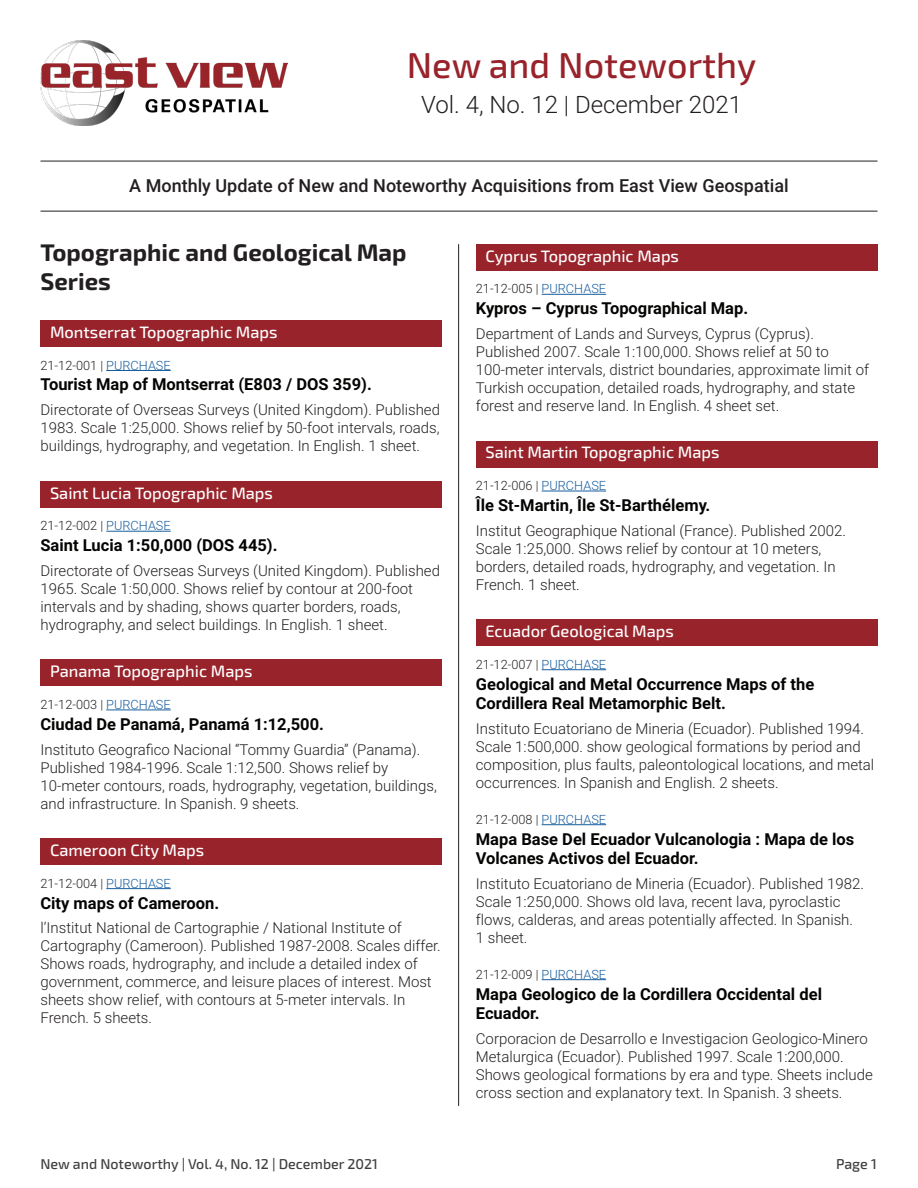
<style>
.page{position:relative;width:918px;height:1188px;background:#fff}
.page>*{position:absolute;margin:0;border:0;box-sizing:border-box;transform-origin:0 0}
.t1{font:500 36px "Exo 2.0";color:#98232b}
.t2{font:700 24px/28.8px "Exo 2.0";color:#231f20}
.t3{font:300 24px "Roboto";color:#231f20}
.t4{font:500 18px "Roboto";color:#231f20}
.t5{font:700 16.5px/19.8px "Roboto";color:#040503}
.t6{font:500 16.5px "Exo 2.0";color:#fff}
.t7{font:300 15px/18px "Roboto";color:#231f20}
.t8{font:500 14.25px "Exo 2.0";color:#3e3e3f}
.t9{font:300 12.75px "Roboto";color:#231f20}
.s1{color:#175d9e}
</style>
<div class="page">
<hr style="left:40px;top:161px;width:838px;height:1px;background:#231f20">
<hr style="left:40px;top:211px;width:838px;height:1px;background:#231f20">
<hr style="left:458px;top:244px;width:1px;height:862px;background:#231f20">
<hr style="left:106px;top:370px;width:65px;height:1px;background:#175d9e">
<hr style="left:106px;top:531px;width:65px;height:1px;background:#175d9e">
<hr style="left:106px;top:710px;width:65px;height:1px;background:#175d9e">
<hr style="left:106px;top:888px;width:65px;height:1px;background:#175d9e">
<div style="left:40px;top:320px;width:402px;height:27px;background:#98232b"></div>
<div style="left:40px;top:481px;width:402px;height:26px;background:#98232b"></div>
<div style="left:40px;top:660px;width:402px;height:26px;background:#98232b"></div>
<div style="left:40px;top:838px;width:402px;height:27px;background:#98232b"></div>
<hr style="left:542px;top:294px;width:64px;height:1px;background:#175d9e">
<hr style="left:542px;top:491px;width:64px;height:1px;background:#175d9e">
<hr style="left:542px;top:669px;width:64px;height:1px;background:#175d9e">
<hr style="left:542px;top:824px;width:64px;height:1px;background:#175d9e">
<hr style="left:542px;top:979px;width:64px;height:1px;background:#175d9e">
<div style="left:476px;top:244px;width:401px;height:27px;background:#98232b"></div>
<div style="left:476px;top:441px;width:401px;height:26px;background:#98232b"></div>
<div style="left:476px;top:620px;width:401px;height:26px;background:#98232b"></div>
<img style="left:40px;top:40px;width:248px;height:85px">
<p class="t1" style="left:407px;top:44px;width:351px">New and Noteworthy</p>
<p class="t3" style="left:421px;top:88px;width:322px">Vol. 4, No. 12 | December 2021</p>
<p class="t4" style="left:129px;top:173px;width:661px">A Monthly Update of New and Noteworthy Acquisitions from East View Geospatial</p>
<p class="t2" style="left:40px;top:239px;width:368px">Topographic and Geological Map<br>Series</p>
<p class="t6" style="left:50px;top:322px;width:229px">Montserrat Topographic Maps</p>
<p class="t9" style="left:40px;top:356px;width:132px">21-12-001 | <span class="s1">PURCHASE</span></p>
<p class="t5" style="left:40px;top:374px;width:333px">Tourist Map of Montserrat (E803 / DOS 359).</p>
<p class="t7" style="left:40px;top:400px;width:401px;text-align:justify">Directorate of Overseas Surveys (United Kingdom). Published 1983. Scale 1:25,000. Shows relief by 50-foot intervals, roads, buildings, hydrography, and vegetation. In English. 1 sheet.</p>
<p class="t6" style="left:50px;top:483px;width:224px">Saint Lucia Topographic Maps</p>
<p class="t9" style="left:40px;top:517px;width:132px">21-12-002 | <span class="s1">PURCHASE</span></p>
<p class="t5" style="left:40px;top:535px;width:239px">Saint Lucia 1:50,000 (DOS 445).</p>
<p class="t7" style="left:40px;top:561px;width:401px">Directorate of Overseas Surveys (United Kingdom). Published 1965. Scale 1:50,000. Shows relief by contour at 200-foot intervals and by shading, shows quarter borders, roads, hydrography, and select buildings. In English. 1 sheet.</p>
<p class="t6" style="left:50px;top:662px;width:204px">Panama Topographic Maps</p>
<p class="t9" style="left:40px;top:696px;width:132px">21-12-003 | <span class="s1">PURCHASE</span></p>
<p class="t5" style="left:40px;top:713px;width:285px">Ciudad De Panamá, Panamá 1:12,500.</p>
<p class="t7" style="left:40px;top:740px;width:398px">Instituto Geografico Nacional “Tommy Guardia” (Panama).<br>Published 1984-1996. Scale 1:12,500. Shows relief by 10-meter contours, roads, hydrography, vegetation, buildings, and infrastructure. In Spanish. 9 sheets.</p>
<p class="t6" style="left:50px;top:841px;width:156px">Cameroon City Maps</p>
<p class="t9" style="left:40px;top:874px;width:132px">21-12-004 | <span class="s1">PURCHASE</span></p>
<p class="t5" style="left:40px;top:892px;width:180px">City maps of Cameroon.</p>
<p class="t7" style="left:40px;top:918px;width:402px">l’Institut National de Cartographie / National Institute of Cartography (Cameroon). Published 1987-2008. Scales differ.<br>Shows roads, hydrography, and include a detailed index of government, commerce, and leisure places of interest. Most sheets show relief, with contours at 5-meter intervals. In French. 5 sheets.</p>
<p class="t6" style="left:485px;top:246px;width:195px">Cyprus Topographic Maps</p>
<p class="t9" style="left:476px;top:280px;width:132px">21-12-005 | <span class="s1">PURCHASE</span></p>
<p class="t5" style="left:476px;top:298px;width:274px">Kypros – Cyprus Topographical Map.</p>
<p class="t7" style="left:476px;top:324px;width:395px">Department of Lands and Surveys, Cyprus (Cyprus).<br>Published 2007. Scale 1:100,000. Shows relief at 50 to 100-meter intervals, district boundaries, approximate limit of Turkish occupation, detailed roads, hydrography, and state forest and reserve land. In English. 4 sheet set.</p>
<p class="t6" style="left:485px;top:443px;width:236px">Saint Martin Topographic Maps</p>
<p class="t9" style="left:476px;top:477px;width:132px">21-12-006 | <span class="s1">PURCHASE</span></p>
<p class="t5" style="left:476px;top:495px;width:236px">Île St-Martin, Île St-Barthélemy.</p>
<p class="t7" style="left:476px;top:521px;width:372px">Institut Geographique National (France). Published 2002.<br>Scale 1:25,000. Shows relief by contour at 10 meters, borders, detailed roads, hydrography, and vegetation. In French. 1 sheet.</p>
<p class="t6" style="left:485px;top:622px;width:190px">Ecuador Geological Maps</p>
<p class="t9" style="left:476px;top:655px;width:132px">21-12-007 | <span class="s1">PURCHASE</span></p>
<p class="t5" style="left:476px;top:673px;width:340px">Geological and Metal Occurrence Maps of the<br>Cordillera Real Metamorphic Belt.</p>
<p class="t7" style="left:476px;top:719px;width:400px">Instituto Ecuatoriano de Mineria (Ecuador). Published 1994.<br>Scale 1:500,000. show geological formations by period and composition, plus faults, paleontological locations, and metal occurrences. In Spanish and English. 2 sheets.</p>
<p class="t9" style="left:476px;top:810px;width:132px">21-12-008 | <span class="s1">PURCHASE</span></p>
<p class="t5" style="left:476px;top:828px;width:380px">Mapa Base Del Ecuador Vulcanologia : Mapa de los<br>Volcanes Activos del Ecuador.</p>
<p class="t7" style="left:476px;top:874px;width:390px">Instituto Ecuatoriano de Mineria (Ecuador). Published 1982.<br>Scale 1:250,000. Shows old lava, recent lava, pyroclastic flows, calderas, and areas potentially affected. In Spanish.<br>1 sheet.</p>
<p class="t9" style="left:476px;top:965px;width:132px">21-12-009 | <span class="s1">PURCHASE</span></p>
<p class="t5" style="left:476px;top:983px;width:348px">Mapa Geologico de la Cordillera Occidental del<br>Ecuador.</p>
<p class="t7" style="left:476px;top:1029px;width:398px">Corporacion de Desarrollo e Investigacion Geologico-Minero Metalurgica (Ecuador). Published 1997. Scale 1:200,000.<br>Shows geological formations by era and type. Sheets include cross section and explanatory text. In Spanish. 3 sheets.</p>
<p class="t8" style="left:40px;top:1156px;width:339px">New and Noteworthy | Vol. 4, No. 12 | December 2021</p>
<p class="t8" style="left:836px;top:1156px;width:42px">Page 1</p>
</div>
